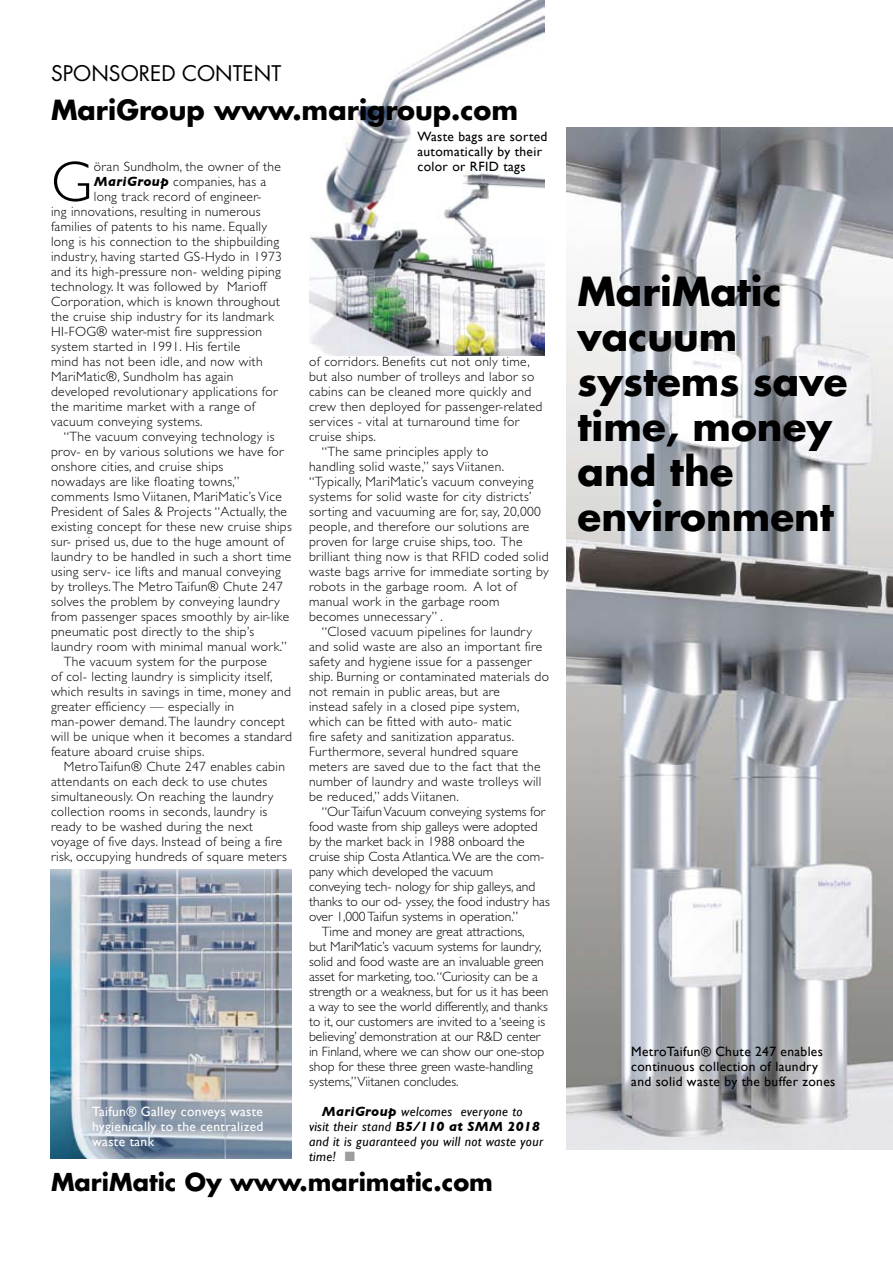
<style>
.page{position:relative;width:893px;height:1263px;background:#fff}
.page>*{position:absolute;margin:0;border:0;box-sizing:border-box;transform-origin:0 0}
.t1{font:300 57.45px "Gill Sans";color:#000}
.t2{font:700 39px/45px "Futura";color:#000}
.t3{font:700 27px "Futura";color:#000}
.t4{font:700 24px "Futura";color:#000}
.t5{font:21px "Futura";color:#000}
.t6{font:300 13.5px "Gill Sans";letter-spacing:.025em;color:#000}
.t7{font:300 13.5px "Gill Sans";color:#000}
.t8{font:13.5px/15px "Gill Sans";letter-spacing:.025em;color:#000}
.t9{font:italic 13.5px/15px "Gill Sans";letter-spacing:.025em;color:#000}
.t10{font:13.5px/15px "Gill Sans";letter-spacing:.025em;color:#fff;text-align:justify}
.s1{font-weight:700;font-style:italic}
.s2{font-weight:700}
.s3{color:#9b9d9e}
</style>
<div class="page">
<img style="left:567px;top:128px;width:326px;height:1021px">
<img style="left:892px;top:127px;width:1px;height:450px">
<img style="left:309px;top:0;width:236px;height:356px">
<img style="left:50px;top:870px;width:242px;height:288px">
<h3 class="t5" style="left:51px;top:60px;width:232px">SPONSORED CONTENT</h3>
<h3 class="t3" style="left:51px;top:92px;width:469px">MariGroup www.marigroup.com</h3>
<p class="t8" style="left:417px;top:129px;width:132px">Waste bags are sorted automatically by their color or RFID tags</p>
<h1 class="t1" style="left:51px;top:149px;width:43px">G</h1>
<p class="t6" style="left:94px;top:159px;width:189px">öran Sundholm, the owner of the</p>
<p class="t6" style="left:94px;top:174px;width:174px"><span class="s1">MariGroup</span> companies, has a</p>
<p class="t6" style="left:94px;top:189px;width:169px">long track record of engineer-</p>
<p class="t6" style="left:51px;top:204px;width:211px">ing innovations, resulting in numerous</p>
<p class="t6" style="left:51px;top:219px;width:217px">families of patents to his name. Equally</p>
<p class="t6" style="left:51px;top:234px;width:230px">long is his connection to the shipbuilding</p>
<p class="t6" style="left:51px;top:249px;width:232px">industry, having started GS-Hydo in 1973</p>
<p class="t6" style="left:51px;top:264px;width:231px">and its high-pressure non- welding piping</p>
<p class="t6" style="left:51px;top:279px;width:217px">technology. It was followed by Marioff</p>
<p class="t6" style="left:51px;top:294px;width:230px">Corporation, which is known throughout</p>
<p class="t6" style="left:51px;top:309px;width:224px">the cruise ship industry for its landmark</p>
<p class="t6" style="left:51px;top:324px;width:212px">HI-FOG® water-mist fire suppression</p>
<p class="t6" style="left:51px;top:339px;width:191px">system started in 1991. His fertile</p>
<p class="t6" style="left:51px;top:354px;width:213px">mind has not been idle, and now with</p>
<p class="t6" style="left:51px;top:369px;width:184px">MariMatic®, Sundholm has again</p>
<p class="t6" style="left:51px;top:384px;width:228px">developed revolutionary applications for</p>
<p class="t6" style="left:51px;top:399px;width:206px">the maritime market with a range of</p>
<p class="t6" style="left:51px;top:414px;width:153px">vacuum conveying systems.</p>
<p class="t6" style="left:64px;top:429px;width:212px">“The vacuum conveying technology is</p>
<p class="t6" style="left:51px;top:444px;width:234px">prov- en by various solutions we have for</p>
<p class="t6" style="left:51px;top:459px;width:174px">onshore cities, and cruise ships</p>
<p class="t6" style="left:51px;top:474px;width:190px">nowadays are like floating towns,”</p>
<p class="t6" style="left:51px;top:489px;width:232px">comments Ismo Viitanen, MariMatic’s Vice</p>
<p class="t6" style="left:51px;top:504px;width:238px">President of Sales &amp; Projects “Actually, the</p>
<p class="t6" style="left:51px;top:519px;width:242px">existing concept for these new cruise ships</p>
<p class="t6" style="left:51px;top:534px;width:234px">sur- prised us, due to the huge amount of</p>
<p class="t6" style="left:51px;top:549px;width:242px">laundry to be handled in such a short time</p>
<p class="t6" style="left:51px;top:564px;width:231px">using serv- ice lifts and manual conveying</p>
<p class="t6" style="left:51px;top:579px;width:233px">by trolleys. The Metro Taifun® Chute 247</p>
<p class="t6" style="left:51px;top:594px;width:230px">solves the problem by conveying laundry</p>
<p class="t6" style="left:51px;top:609px;width:240px">from passenger spaces smoothly by air-like</p>
<p class="t6" style="left:51px;top:624px;width:205px">pneumatic post directly to the ship’s</p>
<p class="t6" style="left:51px;top:639px;width:237px">laundry room with minimal manual work.”</p>
<p class="t6" style="left:64px;top:654px;width:205px">The vacuum system for the purpose</p>
<p class="t6" style="left:51px;top:669px;width:223px">of col- lecting laundry is simplicity itself,</p>
<p class="t6" style="left:51px;top:684px;width:242px">which results in savings in time, money and</p>
<p class="t6" style="left:51px;top:699px;width:185px">greater efficiency — especially in</p>
<p class="t6" style="left:51px;top:714px;width:235px">man-power demand. The laundry concept</p>
<p class="t6" style="left:51px;top:729px;width:242px">will be unique when it becomes a standard</p>
<p class="t6" style="left:51px;top:744px;width:155px">feature aboard cruise ships.</p>
<p class="t6" style="left:64px;top:759px;width:223px">MetroTaifun® Chute 247 enables cabin</p>
<p class="t6" style="left:51px;top:774px;width:218px">attendants on each deck to use chutes</p>
<p class="t6" style="left:51px;top:789px;width:224px">simultaneously. On reaching the laundry</p>
<p class="t6" style="left:51px;top:804px;width:218px">collection rooms in seconds, laundry is</p>
<p class="t6" style="left:51px;top:819px;width:203px">ready to be washed during the next</p>
<p class="t6" style="left:51px;top:834px;width:233px">voyage of five days. Instead of being a fire</p>
<p class="t6" style="left:51px;top:849px;width:237px">risk, occupying hundreds of square meters</p>
<p class="t6" style="left:309px;top:354px;width:222px">of corridors. Benefits cut not only time,</p>
<p class="t6" style="left:309px;top:369px;width:227px">but also number of trolleys and labor so</p>
<p class="t6" style="left:309px;top:384px;width:224px">cabins can be cleaned more quickly and</p>
<p class="t6" style="left:309px;top:399px;width:235px">crew then deployed for passenger-related</p>
<p class="t6" style="left:309px;top:414px;width:212px">services - vital at turnaround time for</p>
<p class="t6" style="left:309px;top:429px;width:68px">cruise ships.</p>
<p class="t6" style="left:322px;top:444px;width:168px">“The same principles apply to</p>
<p class="t6" style="left:309px;top:459px;width:197px">handling solid waste,” says Viitanen.</p>
<p class="t6" style="left:309px;top:474px;width:226px">“Typically, MariMatic’s vacuum conveying</p>
<p class="t6" style="left:309px;top:489px;width:224px">systems for solid waste for city districts’</p>
<p class="t6" style="left:309px;top:504px;width:233px">sorting and vacuuming are for, say, 20,000</p>
<p class="t6" style="left:309px;top:519px;width:222px">people, and therefore our solutions are</p>
<p class="t6" style="left:309px;top:534px;width:215px">proven for large cruise ships, too. The</p>
<p class="t6" style="left:309px;top:549px;width:241px">brilliant thing now is that RFID coded solid</p>
<p class="t6" style="left:309px;top:564px;width:241px">waste bags arrive for immediate sorting by</p>
<p class="t6" style="left:309px;top:579px;width:209px">robots in the garbage room. A lot of</p>
<p class="t6" style="left:309px;top:594px;width:192px">manual work in the garbage room</p>
<p class="t6" style="left:309px;top:609px;width:136px">becomes unnecessary” .</p>
<p class="t6" style="left:322px;top:624px;width:212px">“Closed vacuum pipelines for laundry</p>
<p class="t6" style="left:309px;top:639px;width:235px">and solid waste are also an important fire</p>
<p class="t6" style="left:309px;top:654px;width:224px">safety and hygiene issue for a passenger</p>
<p class="t6" style="left:309px;top:669px;width:241px">ship. Burning or contaminated materials do</p>
<p class="t6" style="left:309px;top:684px;width:193px">not remain in public areas, but are</p>
<p class="t6" style="left:309px;top:699px;width:212px">instead safely in a closed pipe system,</p>
<p class="t6" style="left:309px;top:714px;width:204px">which can be fitted with auto- matic</p>
<p class="t6" style="left:309px;top:729px;width:207px">fire safety and sanitization apparatus.</p>
<p class="t6" style="left:309px;top:744px;width:211px">Furthermore, several hundred square</p>
<p class="t6" style="left:309px;top:759px;width:233px">meters are saved due to the fact that the</p>
<p class="t6" style="left:309px;top:774px;width:234px">number of laundry and waste trolleys will</p>
<p class="t6" style="left:309px;top:789px;width:151px">be reduced,” adds Viitanen.</p>
<p class="t7" style="left:322px;top:804px;width:225px">“Our Taifun Vacuum conveying systems for</p>
<p class="t7" style="left:309px;top:819px;width:230px">food waste from ship galleys were adopted</p>
<p class="t7" style="left:309px;top:834px;width:217px">by the market back in 1988 onboard the</p>
<p class="t7" style="left:309px;top:849px;width:237px">cruise ship Costa Atlantica. We are the com-</p>
<p class="t7" style="left:309px;top:864px;width:186px">pany which developed the vacuum</p>
<p class="t7" style="left:309px;top:879px;width:228px">conveying tech- nology for ship galleys, and</p>
<p class="t7" style="left:309px;top:894px;width:242px">thanks to our od- yssey, the food industry has</p>
<p class="t7" style="left:309px;top:909px;width:211px">over 1,000 Taifun systems in operation.”</p>
<p class="t7" style="left:322px;top:924px;width:204px">Time and money are great attractions,</p>
<p class="t7" style="left:309px;top:939px;width:234px">but MariMatic’s vacuum systems for laundry,</p>
<p class="t7" style="left:309px;top:954px;width:236px">solid and food waste are an invaluable green</p>
<p class="t7" style="left:309px;top:969px;width:231px">asset for marketing, too. “Curiosity can be a</p>
<p class="t7" style="left:309px;top:984px;width:241px">strength or a weakness, but for us it has been</p>
<p class="t7" style="left:309px;top:999px;width:240px">a way to see the world differently, and thanks</p>
<p class="t7" style="left:309px;top:1014px;width:238px">to it, our customers are invited to a ‘seeing is</p>
<p class="t7" style="left:309px;top:1029px;width:233px">believing’ demonstration at our R&amp;D center</p>
<p class="t7" style="left:309px;top:1044px;width:237px">in Finland, where we can show our one-stop</p>
<p class="t7" style="left:309px;top:1059px;width:225px">shop for these three green waste-handling</p>
<p class="t7" style="left:309px;top:1074px;width:151px">systems,” Viitanen concludes.</p>
<p class="t9" style="left:309px;top:1104px;width:236px;text-indent:13px"><span class="s2">MariGroup</span> welcomes everyone to visit their stand <span class="s2">B5/110 at SMM 2018 </span>and it is guaranteed you will not waste your time! <span class="s3">■</span></p>
<h3 class="t4" style="left:51px;top:1166px;width:443px">MariMatic Oy www.marimatic.com</h3>
<p class="t10" style="left:92px;top:1104px;width:173px">Taifun® Galley conveys waste hygienically to the centralized waste tank</p>
<h2 class="t2" style="left:578px;top:268px;width:271px">MariMatic vacuum systems save time, money and the environment</h2>
<p class="t8" style="left:631px;top:1044px;width:206px">MetroTaifun® Chute 247 enables continuous collection of laundry and solid waste by the buffer zones</p>
</div>
